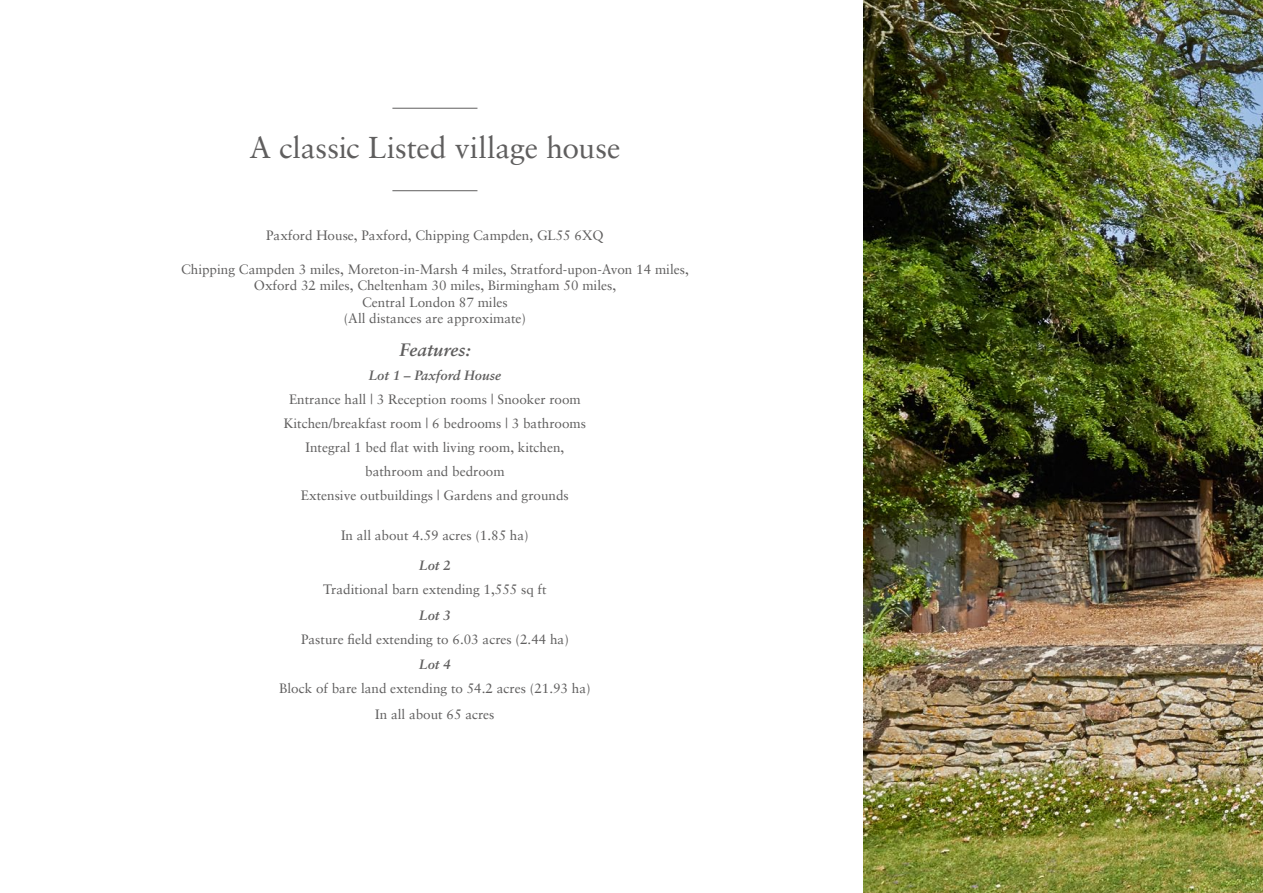
<style>
.page{position:relative;width:1263px;height:893px;background:#fff}
.page>*{position:absolute;margin:0;border:0;box-sizing:border-box;transform-origin:0 0}
.t1{font:30px "Sabon";letter-spacing:-.005em;color:#5f5e5e}
.t2{font:italic 700 18px "Sabon LT Std";color:#5f5e5e}
.t3{font:13.5px/24px "Sabon";color:#5f5e5e;text-align:center}
.t4{font:italic 700 13.5px "Sabon LT Std";color:#5f5e5e}
</style>
<div class="page">
<hr style="left:392px;top:108px;width:85px;height:1px;background:#5f5e5e">
<hr style="left:392px;top:190px;width:85px;height:1px;background:#5f5e5e">
<img style="left:864px;top:0;width:399px;height:893px">
<h1 class="t1" style="left:249px;top:129px;width:372px">A classic Listed village house</h1>
<p class="t3" style="left:266px;top:223px;width:339px">Paxford House, Paxford, Chipping Campden, GL55 6XQ</p>
<p class="t3" style="left:181px;top:261px;width:509px;line-height:16.5px">Chipping Campden 3 miles, Moreton-in-Marsh 4 miles, Stratford-upon-Avon 14 miles, Oxford 32 miles, Cheltenham 30 miles, Birmingham 50 miles,<br>Central London 87 miles<br>(All distances are approximate)</p>
<h2 class="t2" style="left:399px;top:339px;width:72px">Features:</h2>
<p class="t4" style="left:369px;top:367px;width:134px">Lot 1 – Paxford House</p>
<p class="t3" style="left:284px;top:387px;width:304px">Entrance hall | 3 Reception rooms | Snooker room Kitchen/breakfast room | 6 bedrooms | 3 bathrooms Integral 1 bed flat with living room, kitchen, bathroom and bedroom<br>Extensive outbuildings | Gardens and grounds</p>
<p class="t3" style="left:341px;top:523px;width:189px">In all about 4.59 acres (1.85 ha)</p>
<p class="t4" style="left:419px;top:557px;width:33px">Lot 2</p>
<p class="t3" style="left:323px;top:577px;width:225px">Traditional barn extending 1,555 sq ft</p>
<p class="t4" style="left:419px;top:607px;width:33px">Lot 3</p>
<p class="t3" style="left:301px;top:627px;width:269px">Pasture field extending to 6.03 acres (2.44 ha)</p>
<p class="t4" style="left:419px;top:656px;width:33px">Lot 4</p>
<p class="t3" style="left:279px;top:676px;width:313px;line-height:25.5px">Block of bare land extending to 54.2 acres (21.93 ha)<br>In all about 65 acres</p>
</div>
